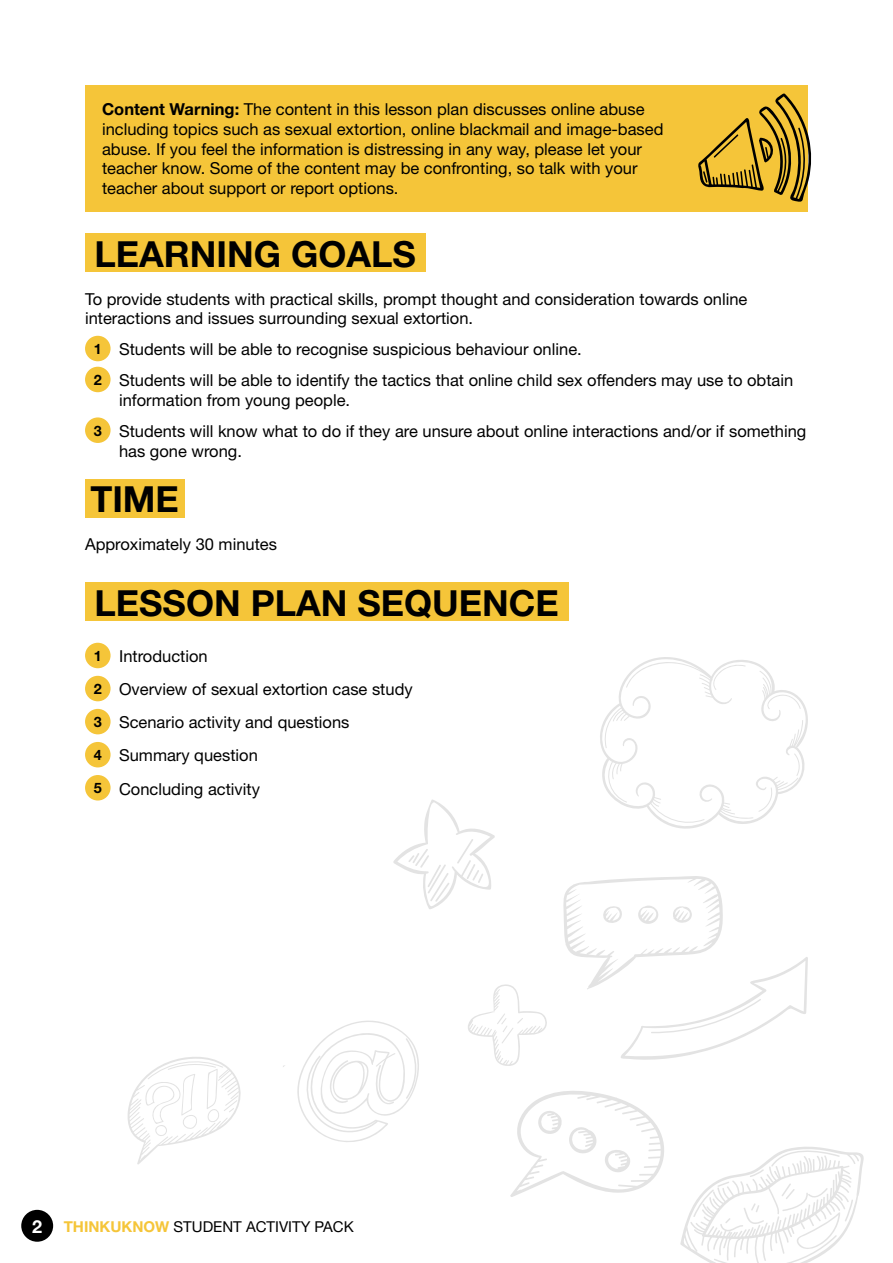
<style>
.page{position:relative;width:893px;height:1263px;background:#fff}
.page>*{position:absolute;margin:0;border:0;box-sizing:border-box;transform-origin:0 0}
.Heading_1{font:700 36px "Helvetica Neue";color:#000}
.Text{font:16.5px/19.8px "Helvetica Neue";color:#000}
.Bullets_1a{font:16.5px/19.8px "Helvetica Neue";color:#000}
.t1{font:15px "Helvetica Neue";color:#000}
.t2{font:700 14.4px "Helvetica Neue";color:#000}
.s1{font-weight:700}
.s2{font-weight:700;font-size:18px;color:#fff}
.s3{font-weight:700;color:#f5c539}
</style>
<div class="page">
<div style="left:21px;top:1210px;width:32px;height:32px;background:#000;border-radius:50%"></div>
<div style="left:85px;top:85px;width:723px;height:126px;background:#f5c539"></div>
<div style="left:85px;top:234px;width:340px;height:38px;background:#f5c539"></div>
<div style="left:85px;top:336px;width:26px;height:25px;background:#f5c539;border-radius:50%"></div>
<div style="left:85px;top:367px;width:26px;height:25px;background:#f5c539;border-radius:50%"></div>
<div style="left:85px;top:417px;width:26px;height:26px;background:#f5c539;border-radius:50%"></div>
<div style="left:85px;top:479px;width:99px;height:38px;background:#f5c539"></div>
<div style="left:85px;top:582px;width:483px;height:39px;background:#f5c539"></div>
<div style="left:85px;top:643px;width:26px;height:25px;background:#f5c539;border-radius:50%"></div>
<div style="left:85px;top:676px;width:26px;height:25px;background:#f5c539;border-radius:50%"></div>
<div style="left:85px;top:709px;width:26px;height:25px;background:#f5c539;border-radius:50%"></div>
<div style="left:85px;top:742px;width:26px;height:25px;background:#f5c539;border-radius:50%"></div>
<div style="left:85px;top:775px;width:26px;height:25px;background:#f5c539;border-radius:50%"></div>
<svg style="left:680px;top:1147px;width:184px;height:116px"></svg>
<svg style="left:600px;top:657px;width:208px;height:172px"></svg>
<svg style="left:510px;top:1091px;width:154px;height:106px"></svg>
<svg style="left:563px;top:876px;width:245px;height:184px"></svg>
<svg style="left:127px;top:1057px;width:114px;height:107px"></svg>
<svg style="left:393px;top:799px;width:102px;height:110px"></svg>
<svg style="left:468px;top:984px;width:79px;height:82px"></svg>
<svg style="left:297px;top:1020px;width:122px;height:122px"></svg>
<svg style="left:698px;top:93px;width:114px;height:109px"></svg>
<p class="Text" style="left:102px;top:99px;width:563px"><span class="s1">Content Warning:</span> The content in this lesson plan discusses online abuse including topics such as sexual extortion, online blackmail and image-based abuse. If you feel the information is distressing in any way, please let your teacher know. Some of the content may be confronting, so talk with your teacher about support or report options.</p>
<p class="Heading_1" style="left:94px;top:232px;width:323px">LEARNING GOALS</p>
<p class="Text" style="left:85px;top:289px;width:664px">To provide students with practical skills, prompt thought and consideration towards online interactions and issues surrounding sexual extortion.</p>
<p class="t2" style="left:94px;top:340px;width:10px">1</p>
<p class="Bullets_1a" style="left:119px;top:339px;width:464px">Students will be able to recognise suspicious behaviour online.</p>
<p class="t2" style="left:94px;top:371px;width:10px">2</p>
<p class="Bullets_1a" style="left:119px;top:370px;width:676px">Students will be able to identify the tactics that online child sex offenders may use to obtain information from young people.</p>
<p class="t2" style="left:94px;top:422px;width:10px">3</p>
<p class="Bullets_1a" style="left:119px;top:421px;width:689px">Students will know what to do if they are unsure about online interactions and/or if something has gone wrong.</p>
<p class="Heading_1" style="left:90px;top:477px;width:90px">TIME</p>
<p class="Text" style="left:85px;top:534px;width:193px">Approximately 30 minutes</p>
<p class="Heading_1" style="left:95px;top:580px;width:466px">LESSON PLAN SEQUENCE</p>
<p class="t2" style="left:94px;top:647px;width:10px">1</p>
<p class="Bullets_1a" style="left:119px;top:646px;width:90px">Introduction</p>
<p class="t2" style="left:94px;top:680px;width:10px">2</p>
<p class="Bullets_1a" style="left:119px;top:679px;width:295px">Overview of sexual extortion case study</p>
<p class="t2" style="left:94px;top:713px;width:10px">3</p>
<p class="Bullets_1a" style="left:119px;top:712px;width:232px">Scenario activity and questions</p>
<p class="t2" style="left:94px;top:746px;width:10px">4</p>
<p class="Bullets_1a" style="left:119px;top:745px;width:140px">Summary question</p>
<p class="t2" style="left:94px;top:779px;width:10px">5</p>
<p class="Bullets_1a" style="left:119px;top:778px;width:142px">Concluding activity</p>
<p class="t1" style="left:32px;top:1217px;width:323px"><span class="s2">2</span> <span class="s3">THINKUKNOW</span> STUDENT ACTIVITY PACK</p>
</div>
